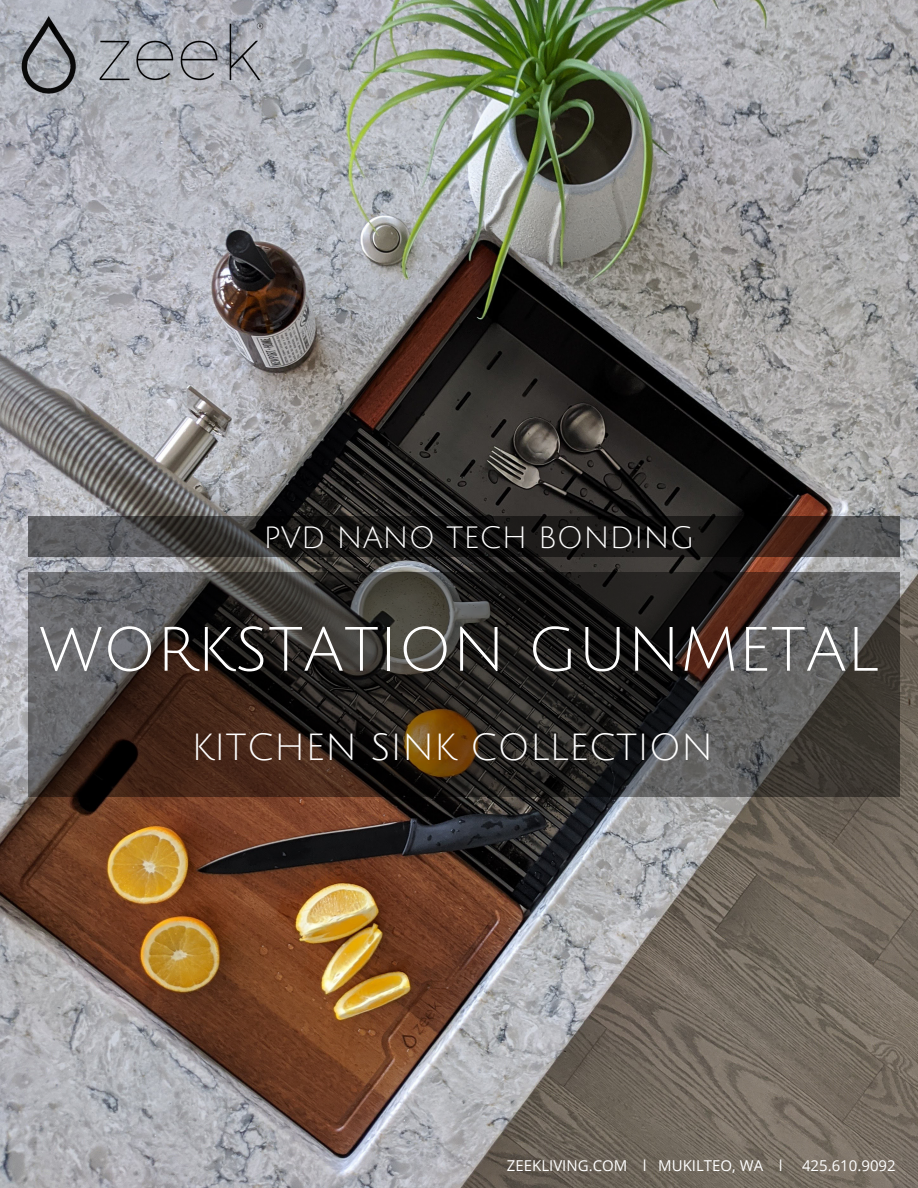
<style>
.page{position:relative;width:918px;height:1188px;background:#fff}
.page>*{position:absolute;margin:0;border:0;box-sizing:border-box;transform-origin:0 0}
.t1{font:61.2px "Julius Sans One";color:#fff}
.t2{font:36.75px "Julius Sans One";color:#fff}
.t3{font:30px "Julius Sans One";color:#fff}
.t4{font:15px "Open Sans";color:#fff}
</style>
<div class="page">
<img style="left:0;top:0;width:918px;height:1188px">
<svg style="left:28px;top:572px;width:872px;height:225px"></svg>
<svg style="left:28px;top:516px;width:872px;height:40px"></svg>
<img style="left:12px;top:11px;width:257px;height:90px">
<p class="t3" style="left:264px;top:522px;width:432px">PVD NANO TECH BONDING</p>
<p class="t1" style="left:39px;top:618px;width:841px">WORKSTATION GUNMETAL</p>
<p class="t2" style="left:191px;top:728px;width:524px">KITCHEN SINK COLLECTION</p>
<p class="t4" style="left:507px;top:1155px;width:277px">ZEEKLIVING.COM l MUKILTEO, WA l</p>
<p class="t4" style="left:802px;top:1155px;width:95px">425.610.9092</p>
</div>
